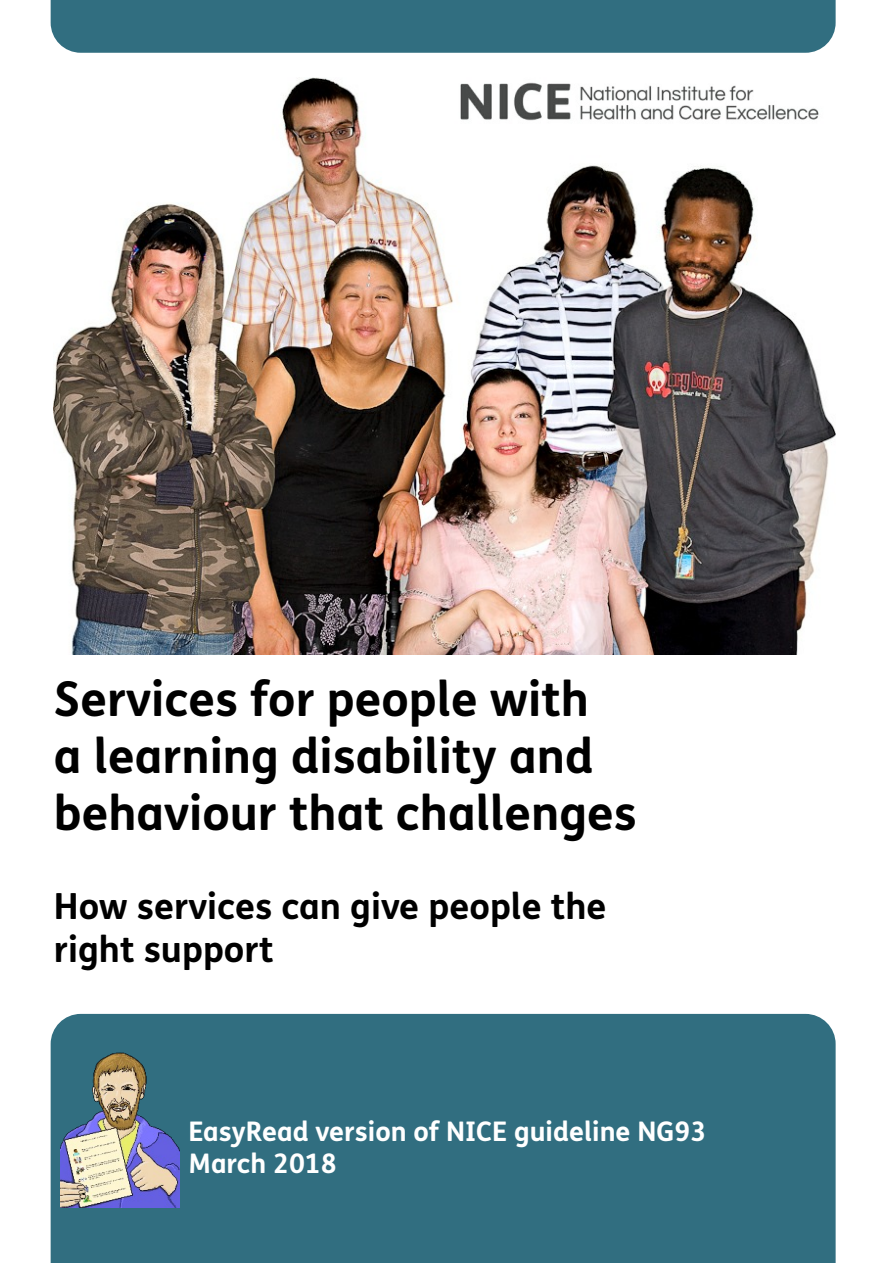
<style>
.page{position:relative;width:893px;height:1263px;background:#fff}
.page>*{position:absolute;margin:0;border:0;box-sizing:border-box;transform-origin:0 0}
.t1{font:700 48px/57.2px "FS Me";color:#000}
.t2{font:700 36px/42.8px "FS Me";color:#000}
.t3{font:700 27px/32.1px "FS Me";color:#fff}
</style>
<div class="page">
<div style="left:51px;top:1014px;width:785px;height:249px;background:#316e80"></div>
<div style="left:51px;top:0;width:785px;height:53px;background:#316e80"></div>
<img style="left:53px;top:78px;width:782px;height:577px">
<img style="left:443px;top:78px;width:392px;height:59px">
<img style="left:61px;top:1052px;width:119px;height:156px">
<h1 class="t1" style="left:54px;top:675px;width:584px">Services for people with<br>a learning disability and behaviour that challenges</h1>
<h2 class="t2" style="left:54px;top:889px;width:554px">How services can give people the right support</h2>
<p class="t3" style="left:188px;top:1118px;width:519px">EasyRead version of NICE guideline NG93<br>March 2018</p>
</div>
